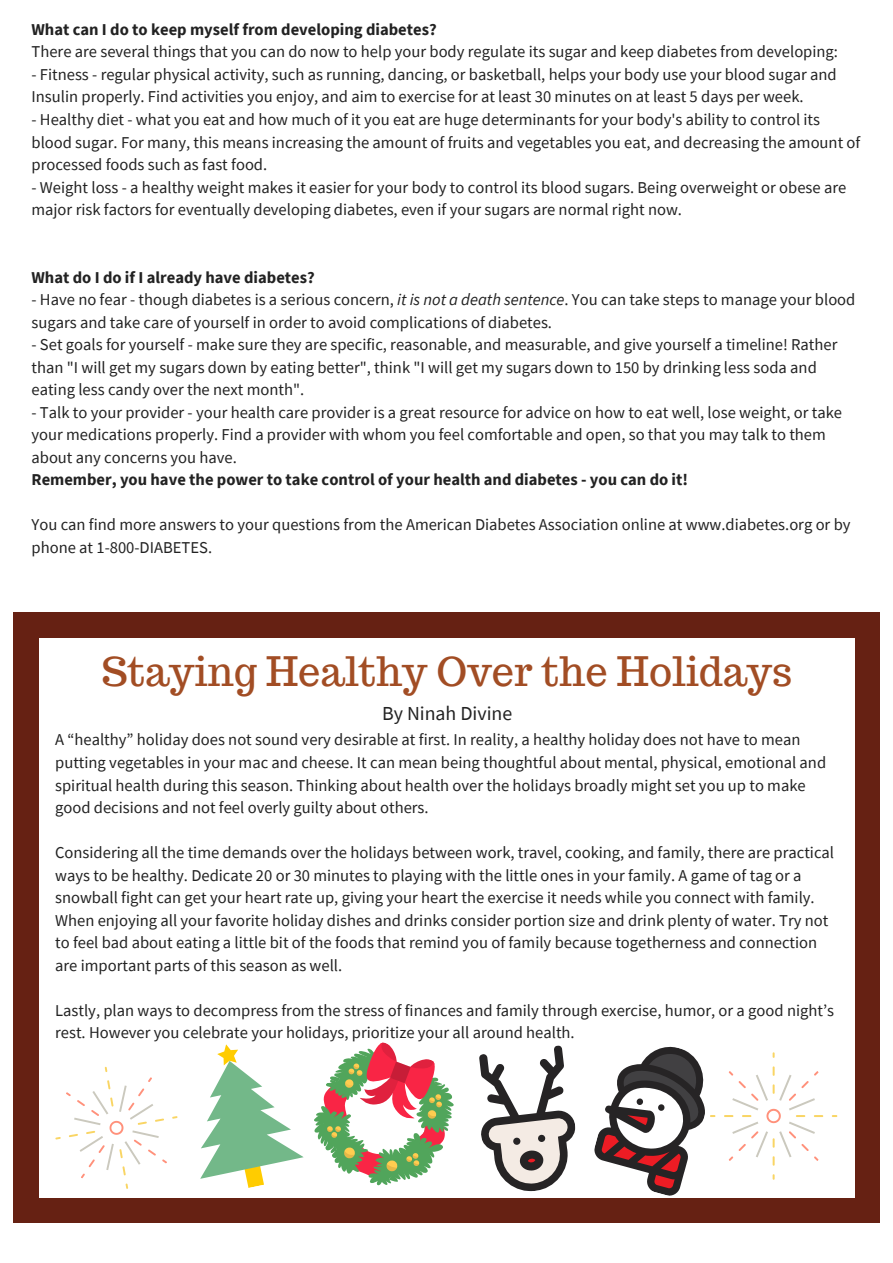
<style>
.page{position:relative;width:893px;height:1263px;background:#fff}
.page>*{position:absolute;margin:0;border:0;box-sizing:border-box;transform-origin:0 0}
.t1{font:39.75px "Trocchi";color:#a24d24}
.t2{font:19.8px "Source Sans Pro";color:#222}
.t3{font:16.5px/22.5px "Source Sans Pro";color:#222}
.t4{font:700 16.5px "Source Sans Pro";color:#222}
.s1{font-style:italic}
</style>
<div class="page">
<div style="left:855px;top:1198px;width:25px;height:25px;background:#662113"></div>
<div style="left:14px;top:636px;width:25px;height:563px;background:#662113"></div>
<div style="left:14px;top:1198px;width:25px;height:25px;background:#662113"></div>
<div style="left:855px;top:636px;width:25px;height:563px;background:#662113"></div>
<div style="left:37px;top:1198px;width:820px;height:25px;background:#662113"></div>
<div style="left:855px;top:613px;width:25px;height:25px;background:#662113"></div>
<div style="left:14px;top:613px;width:25px;height:25px;background:#662113"></div>
<div style="left:37px;top:613px;width:820px;height:25px;background:#662113"></div>
<svg style="left:831px;top:1115px;width:7px;height:2px"></svg>
<svg style="left:479px;top:1045px;width:345px;height:151px"></svg>
<svg style="left:55px;top:1042px;width:399px;height:147px"></svg>
<p class="t4" style="left:32px;top:19px;width:407px">What can I do to keep myself from developing diabetes?</p>
<p class="t3" style="left:32px;top:40px;width:808px">There are several things that you can do now to help your body regulate its sugar and keep diabetes from developing:</p>
<p class="t3" style="left:32px;top:63px;width:807px">- Fitness - regular physical activity, such as running, dancing, or basketball, helps your body use your blood sugar and<br>Insulin properly. Find activities you enjoy, and aim to exercise for at least 30 minutes on at least 5 days per week.</p>
<p class="t3" style="left:32px;top:108px;width:830px">- Healthy diet - what you eat and how much of it you eat are huge determinants for your body's ability to control its blood sugar. For many, this means increasing the amount of fruits and vegetables you eat, and decreasing the amount of processed foods such as fast food.</p>
<p class="t3" style="left:32px;top:175px;width:816px">- Weight loss - a healthy weight makes it easier for your body to control its blood sugars. Being overweight or obese are major risk factors for eventually developing diabetes, even if your sugars are normal right now.</p>
<p class="t4" style="left:32px;top:266px;width:285px">What do I do if I already have diabetes?</p>
<p class="t3" style="left:32px;top:288px;width:825px">- Have no fear - though diabetes is a serious concern, <span class="s1">it is not a death sentence</span>. You can take steps to manage your blood sugars and take care of yourself in order to avoid complications of diabetes.</p>
<p class="t3" style="left:32px;top:333px;width:807px">- Set goals for yourself - make sure they are specific, reasonable, and measurable, and give yourself a timeline! Rather than "I will get my sugars down by eating better", think "I will get my sugars down to 150 by drinking less soda and eating less candy over the next month".</p>
<p class="t3" style="left:32px;top:401px;width:812px">- Talk to your provider - your health care provider is a great resource for advice on how to eat well, lose weight, or take your medications properly. Find a provider with whom you feel comfortable and open, so that you may talk to them about any concerns you have.</p>
<p class="t4" style="left:32px;top:469px;width:658px">Remember, you have the power to take control of your health and diabetes - you can do it!</p>
<p class="t3" style="left:32px;top:513px;width:820px">You can find more answers to your questions from the American Diabetes Association online at www.diabetes.org or by phone at 1-800-DIABETES.</p>
<h1 class="t1" style="left:102px;top:645px;width:692px">Staying Healthy Over the Holidays</h1>
<p class="t2" style="left:382px;top:700px;width:132px">By Ninah Divine</p>
<p class="t3" style="left:55px;top:728px;width:772px">A “healthy” holiday does not sound very desirable at first. In reality, a healthy holiday does not have to mean putting vegetables in your mac and cheese. It can mean being thoughtful about mental, physical, emotional and spiritual health during this season. Thinking about health over the holidays broadly might set you up to make good decisions and not feel overly guilty about others.</p>
<p class="t3" style="left:55px;top:841px;width:780px">Considering all the time demands over the holidays between work, travel, cooking, and family, there are practical ways to be healthy. Dedicate 20 or 30 minutes to playing with the little ones in your family. A game of tag or a snowball fight can get your heart rate up, giving your heart the exercise it needs while you connect with family.<br>When enjoying all your favorite holiday dishes and drinks consider portion size and drink plenty of water. Try not to feel bad about eating a little bit of the foods that remind you of family because togetherness and connection are important parts of this season as well.</p>
<p class="t3" style="left:55px;top:998px;width:780px">Lastly, plan ways to decompress from the stress of finances and family through exercise, humor, or a good night’s rest. However you celebrate your holidays, prioritize your all around health.</p>
</div>
